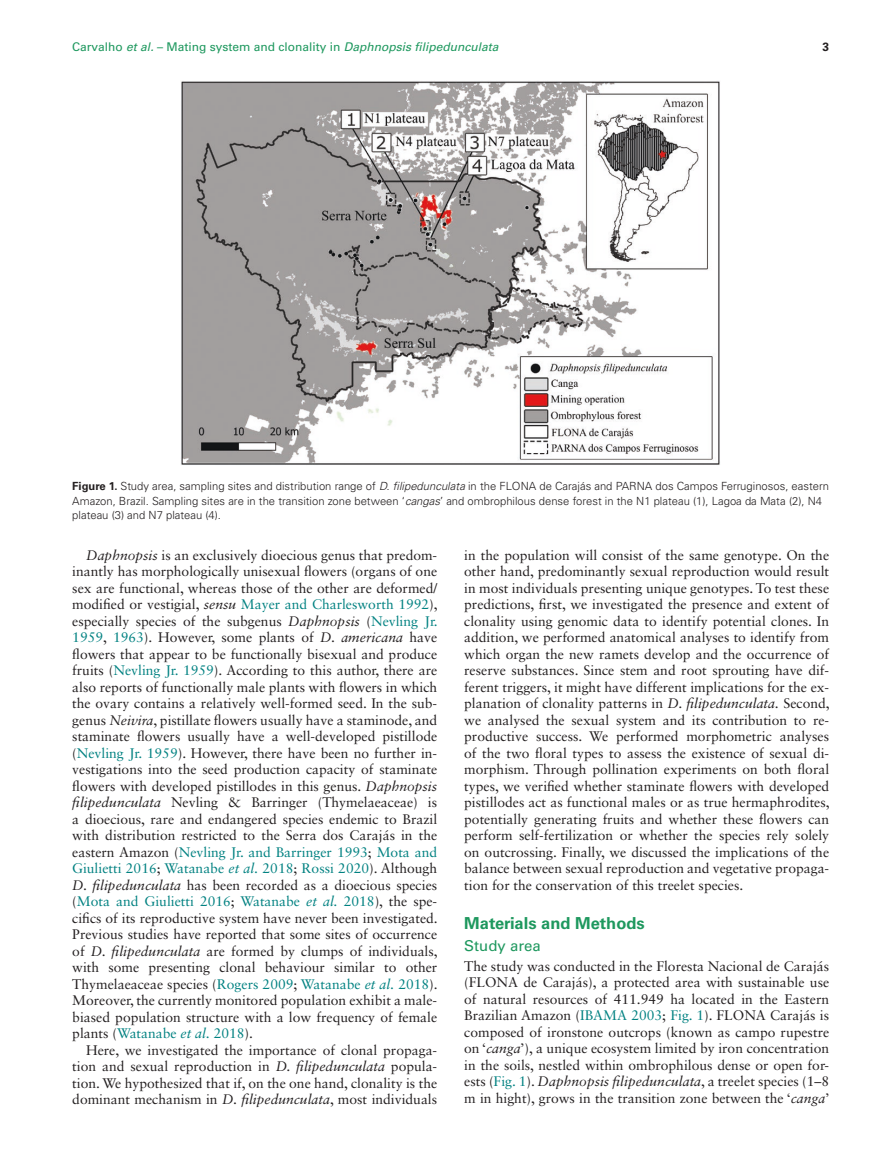
<style>
.page{position:relative;width:893px;height:1174px;background:#fff}
.page>*{position:absolute;margin:0;border:0;box-sizing:border-box;transform-origin:0 0}
.t1{font:700 16.5px "Univers LT Std";color:#1e985e}
.t2{font:15px "Univers LT Std";color:#1e985e}
.TextInd{font:13.8px/16.5px "Sabon LT Std";color:#231f20;text-align:justify}
.Text{font:13.8px/16.5px "Sabon LT Std";color:#231f20;text-align:justify}
.t3{font:12px "Univers LT Std 2";color:#1e985e}
.t4{font:700 12px "Univers LT Std";color:#231f20}
.FigCapt{font:300 11.25px/14.2px "Univers LT Std";color:#231f20}
.s1{font-family:"Univers LT Std Obl 2"}
.s2{font-weight:700}
.s3{font-style:italic}
.s4{color:#008181}
.s5{font-style:italic;color:#008181}
</style>
<div class="page">
<img style="left:181px;top:81px;width:539px;height:384px">
<p class="t3" style="left:72px;top:40px;width:428px">Carvalho <span class="s1">et al.</span> – Mating system and clonality in <span class="s1">Daphnopsis filipedunculata</span></p>
<p class="t4" style="left:822px;top:40px;width:8px">3</p>
<p class="FigCapt" style="left:72px;top:479px;width:758px"><span class="s2">Figure 1.</span> Study area, sampling sites and distribution range of <span class="s3">D. filipedunculata</span> in the FLONA de Carajás and PARNA dos Campos Ferruginosos, eastern<br>Amazon, Brazil. Sampling sites are in the transition zone between ‘<span class="s3">cangas</span>’ and ombrophilous dense forest in the N1 plateau (1), Lagoa da Mata (2), N4 plateau (3) and N7 plateau (4).</p>
<p class="TextInd" style="left:72px;top:546px;width:367px;text-indent:14px"><span class="s3">Daphnopsis</span> is an exclusively dioecious genus that predom&shy;inantly has morphologically unisexual flowers (organs of one sex are functional, whereas those of the other are deformed/ modified or vestigial, <span class="s3">sensu</span> <span class="s4">Mayer and Charlesworth 1992</span>), especially species of the subgenus <span class="s3">Daphnopsis</span> (<span class="s4">Nevling Jr.<br>1959</span>, <span class="s4">1963</span>). However, some plants of <span class="s3">D. americana</span> have flowers that appear to be functionally bisexual and produce fruits (<span class="s4">Nevling Jr. 1959</span>). According to this author, there are also reports of functionally male plants with flowers in which the ovary contains a relatively well-formed seed. In the sub&shy;genus <span class="s3">Neivira</span>, pistillate flowers usually have a staminode, and staminate flowers usually have a well-developed pistillode (<span class="s4">Nevling Jr. 1959</span>). However, there have been no further in&shy;vestigations into the seed production capacity of staminate flowers with developed pistillodes in this genus. <span class="s3">Daphnopsis filipedunculata</span> Nevling &amp; Barringer (Thymelaeaceae) is a dioecious, rare and endangered species endemic to Brazil with distribution restricted to the Serra dos Carajás in the eastern Amazon (<span class="s4">Nevling Jr. and Barringer 1993</span>; <span class="s4">Mota and Giulietti 2016</span>; <span class="s4">Watanabe</span> <span class="s5">et al.</span> <span class="s4">2018</span>; <span class="s4">Rossi 2020</span>). Although <span class="s3">D. filipedunculata</span> has been recorded as a dioecious species (<span class="s4">Mota and Giulietti 2016</span>; <span class="s4">Watanabe</span> <span class="s5">et al.</span> <span class="s4">2018</span>), the spe&shy;cifics of its reproductive system have never been investigated.<br>Previous studies have reported that some sites of occurrence of <span class="s3">D. filipedunculata</span> are formed by clumps of individuals, with some presenting clonal behaviour similar to other Thymelaeaceae species (<span class="s4">Rogers 2009</span>; <span class="s4">Watanabe</span> <span class="s5">et al.</span> <span class="s4">2018</span>).<br>Moreover, the currently monitored population exhibit a male&shy;biased population structure with a low frequency of female plants (<span class="s4">Watanabe</span> <span class="s5">et al.</span> <span class="s4">2018</span>).</p>
<p class="TextInd" style="left:72px;top:1041px;width:366px;text-indent:14px">Here, we investigated the importance of clonal propaga&shy;tion and sexual reproduction in <span class="s3">D. filipedunculata</span> popula&shy;tion. We hypothesized that if, on the one hand, clonality is the dominant mechanism in <span class="s3">D. filipedunculata</span>, most individuals</p>
<p class="TextInd" style="left:464px;top:546px;width:367px">in the population will consist of the same genotype. On the other hand, predominantly sexual reproduction would result in most individuals presenting unique genotypes. To test these predictions, first, we investigated the presence and extent of clonality using genomic data to identify potential clones. In addition, we performed anatomical analyses to identify from which organ the new ramets develop and the occurrence of reserve substances. Since stem and root sprouting have dif&shy;ferent triggers, it might have different implications for the ex&shy;planation of clonality patterns in <span class="s3">D. filipedunculata.</span> Second, we analysed the sexual system and its contribution to re&shy;productive success. We performed morphometric analyses of the two floral types to assess the existence of sexual di&shy;morphism. Through pollination experiments on both floral types, we verified whether staminate flowers with developed pistillodes act as functional males or as true hermaphrodites, potentially generating fruits and whether these flowers can perform self-fertilization or whether the species rely solely on outcrossing. Finally, we discussed the implications of the balance between sexual reproduction and vegetative propaga&shy;tion for the conservation of this treelet species.</p>
<h2 class="t1" style="left:464px;top:913px;width:182px">Materials and Methods</h2>
<h2 class="t2" style="left:464px;top:937px;width:78px">Study area</h2>
<p class="Text" style="left:464px;top:957px;width:366px">The study was conducted in the Floresta Nacional de Carajás (FLONA de Carajás), a protected area with sustainable use of natural resources of 411.949 ha located in the Eastern Brazilian Amazon (<span class="s4">IBAMA 2003</span>; <span class="s4">Fig. 1</span>). FLONA Carajás is composed of ironstone outcrops (known as campo rupestre on ‘<span class="s3">canga</span>’), a unique ecosystem limited by iron concentration in the soils, nestled within ombrophilous dense or open for&shy;ests (<span class="s4">Fig. 1</span>). <span class="s3">Daphnopsis filipedunculata</span>, a treelet species (1–8 m in hight), grows in the transition zone between the ‘<span class="s3">canga</span>’</p>
</div>
